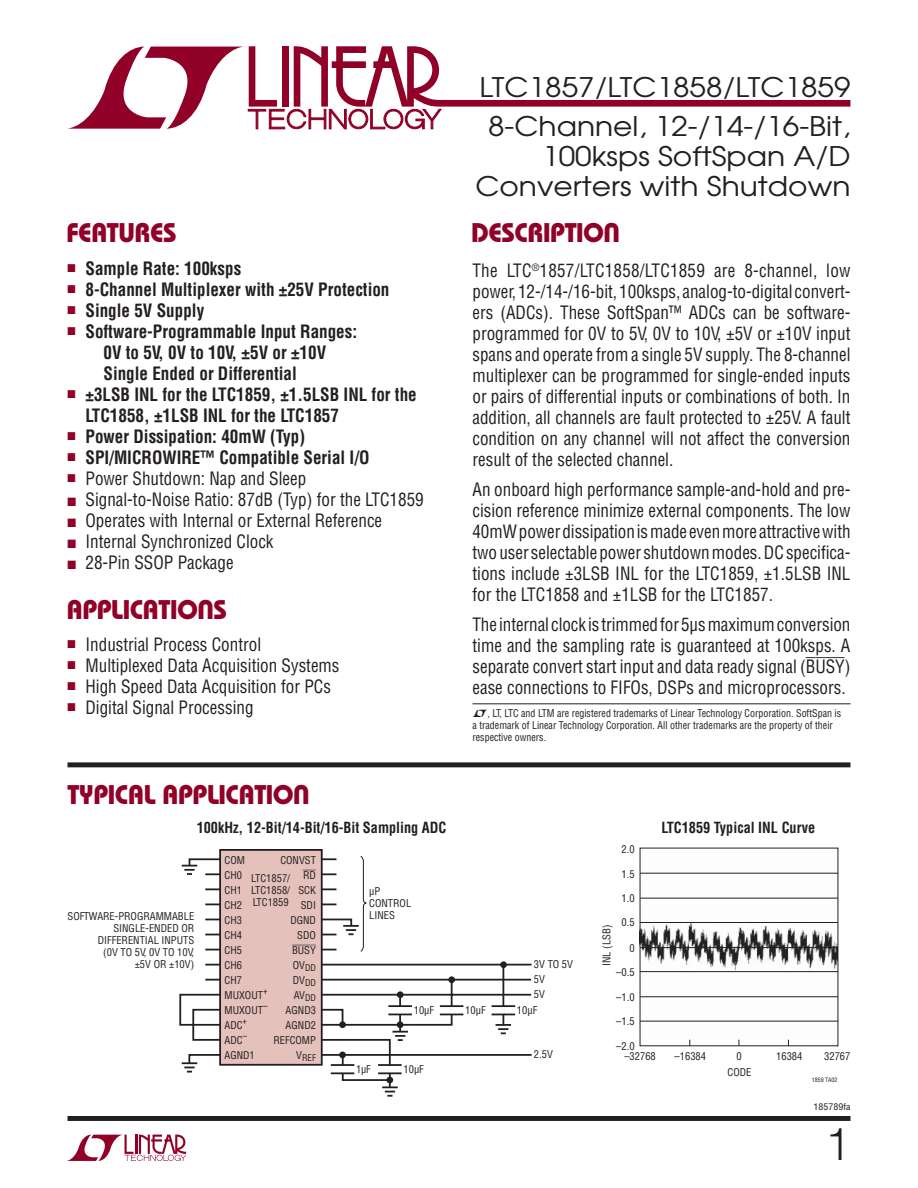
<style>
.page{position:relative;width:918px;height:1188px;background:#fff}
.page>*{position:absolute;margin:0;border:0;box-sizing:border-box;transform-origin:0 0}
.t1{font:300 45px "Helvetica";color:#231f20}
.t2{font:27px/30px "Avant Garde";color:#231f20;text-align:right;scale:1.1 1}
.t3{font:27px "Linear Bauhaus";letter-spacing:-.02em;color:#900027}
.t4{font:18px/21px "Linear Helv Cond";color:#231f20;text-align:justify;scale:.95 1}
.t5{font:700 18px/21px "Linear Helv Cond";color:#231f20;scale:.95 1}
.t6{font:700 15px "Linear Helv Cond";color:#231f20;scale:.95 1}
.t7{font:10.5px/15px "Linear Helv Cond";color:#231f20}
.t8{font:10.5px/12px "Linear Helv Cond";color:#231f20;scale:.95 1}
.t9{font:10.5px "Linear Helv Cond Ovr";color:#231f20}
.t10{font:9px "Linear Helv Cond";color:#231f20;scale:1.1 1}
.t11{font:9px "Linear Helv Cond";color:#231f20}
.t12{font:6px "Linear Helv Cond";color:#231f20}
.s1{color:#900027}
.s2{font-family:"Linear Helv Cond Ovr"}
</style>
<div class="page">
<svg style="left:67px;top:1135px;width:119px;height:26px"></svg>
<div style="left:68px;top:1116px;width:782px;height:5px;background:#231f20"></div>
<svg style="left:68px;top:46px;width:782px;height:83px"></svg>
<div style="left:68px;top:762px;width:782px;height:5px;background:#231f20"></div>
<hr style="left:472px;top:703px;width:378px;height:1px;background:#231f20">
<hr style="left:502px;top:965px;width:2px;height:66px;background:#231f20">
<hr style="left:205px;top:964px;width:327px;height:2px;background:#231f20">
<svg style="left:182px;top:855px;width:185px;height:97px"></svg>
<div style="left:500px;top:961px;width:7px;height:7px;background:#231f20;border-radius:50%"></div>
<div style="left:220px;top:850px;width:102px;height:215px;background:#e5c1bc"></div>
<div style="left:219px;top:849px;width:104px;height:217px;border:2px solid #231f20"></div>
<svg style="left:179px;top:978px;width:353px;height:119px"></svg>
<img style="left:642px;top:872px;width:194px;height:172px">
<hr style="left:640px;top:873px;width:198px;height:1px;background:#231f20">
<hr style="left:640px;top:1021px;width:198px;height:1px;background:#231f20">
<hr style="left:640px;top:996px;width:198px;height:1px;background:#231f20">
<hr style="left:640px;top:971px;width:198px;height:1px;background:#231f20">
<hr style="left:640px;top:947px;width:198px;height:1px;background:#231f20">
<hr style="left:640px;top:922px;width:198px;height:1px;background:#231f20">
<hr style="left:640px;top:898px;width:198px;height:1px;background:#231f20">
<h2 class="t2" style="left:480px;top:75px;width:339px">LTC1857/LTC1858/LTC1859</h2>
<h2 class="t3" style="left:67px;top:223px;width:112px">FEATURES</h2>
<h2 class="t2" style="left:475px;top:114px;width:343px">8-Channel, 12-/14-/16-Bit,<br>100ksps SoftSpan A/D<br>Converters with Shutdown</h2>
<h2 class="t3" style="left:471px;top:223px;width:151px">DESCRIPTION</h2>
<p class="t5" style="left:68px;top:260px;width:184px"><sup>■</sup> Sample Rate: 100ksps</p>
<p class="t5" style="left:68px;top:281px;width:340px"><sup>■</sup> 8-Channel Multiplexer with ±25V Protection</p>
<p class="t5" style="left:68px;top:302px;width:145px"><sup>■</sup> Single 5V Supply</p>
<p class="t5" style="left:103px;top:323px;width:269px;text-indent:-36px"><sup>■</sup> Software-Programmable Input Ranges:<br>0V to 5V, 0V to 10V, ±5V or ±10V<br>Single Ended or Differential</p>
<p class="t5" style="left:85px;top:386px;width:350px;text-indent:-18px"><sup>■</sup> ±3LSB INL for the LTC1859, ±1.5LSB INL for the<br>LTC1858, ±1LSB INL for the LTC1857</p>
<p class="t5" style="left:68px;top:428px;width:252px"><sup>■</sup> Power Dissipation: 40mW (Typ)</p>
<p class="t5" style="left:68px;top:449px;width:319px"><sup>■</sup> SPI/MICROWIRE™ Compatible Serial I/O</p>
<p class="t4" style="left:68px;top:470px;width:253px"><sup>■</sup> Power Shutdown: Nap and Sleep</p>
<p class="t4" style="left:68px;top:491px;width:377px"><span class="s1">■</span> Signal-to-Noise Ratio: 87dB (Typ) for the LTC1859</p>
<p class="t4" style="left:68px;top:512px;width:333px"><span class="s1">■</span> Operates with Internal or External Reference</p>
<p class="t4" style="left:68px;top:533px;width:218px"><span class="s1">■</span> Internal Synchronized Clock</p>
<p class="t4" style="left:68px;top:554px;width:176px"><span class="s1">■</span> 28-Pin SSOP Package</p>
<p class="t4" style="left:472px;top:262px;width:399px">The LTC<sup>®</sup>1857/LTC1858/LTC1859 are 8-channel, low power, 12-/14-/16-bit, 100ksps, analog-to-digital convert&shy;ers (ADCs). These SoftSpan™ ADCs can be software&shy;programmed for 0V to 5V, 0V to 10V, ±5V or ±10V input spans and operate from a single 5V supply. The 8-channel multiplexer can be programmed for single-ended inputs or pairs of differential inputs or combinations of both. In addition, all channels are fault protected to ±25V. A fault condition on any channel will not affect the conversion result of the selected channel.</p>
<p class="t4" style="left:473px;top:481px;width:399px">An onboard high performance sample-and-hold and pre&shy;cision reference minimize external components. The low 40mW power dissipation is made even more attractive with two user selectable power shutdown modes. DC specifica&shy;tions include ±3LSB INL for the LTC1859, ±1.5LSB INL for the LTC1858 and ±1LSB for the LTC1857.</p>
<p class="t4" style="left:472px;top:616px;width:399px">The internal clock is trimmed for 5μs maximum conversion time and the sampling rate is guaranteed at 100ksps. A separate convert start input and data ready signal (<span class="s2">BUSY</span>) ease connections to FIFOs, DSPs and microprocessors.</p>
<h2 class="t3" style="left:66px;top:600px;width:162px">APPLICATIONS</h2>
<p class="t4" style="left:68px;top:636px;width:205px"><sup>■</sup> Industrial Process Control</p>
<p class="t4" style="left:68px;top:657px;width:288px"><sup>■</sup> Multiplexed Data Acquisition Systems</p>
<p class="t4" style="left:68px;top:678px;width:279px"><sup>■</sup> High Speed Data Acquisition for PCs</p>
<p class="t4" style="left:68px;top:699px;width:197px"><sup>■</sup> Digital Signal Processing</p>
<p class="t8" style="left:472px;top:709px;width:390px;text-indent:15px">, LT, LTC and LTM are registered trademarks of Linear Technology Corporation. SoftSpan is a trademark of Linear Technology Corporation. All other trademarks are the property of their respective owners.</p>
<h2 class="t3" style="left:68px;top:785px;width:244px">TYPICAL APPLICATION</h2>
<p class="t6" style="left:197px;top:822px;width:264px">100kHz, 12-Bit/14-Bit/16-Bit Sampling ADC</p>
<p class="t7" style="left:68px;top:912px;width:128px;line-height:12px;text-align:right">SOFTWARE-PROGRAMMABLE<br>SINGLE-ENDED OR<br>DIFFERENTIAL INPUTS<br>(0V TO 5V, 0V TO 10V,<br>±5V OR ±10V)</p>
<p class="t7" style="left:225px;top:854px;width:45px">COM<br>CH0<br>CH1<br>CH2<br>CH3<br>CH4<br>CH5<br>CH6<br>CH7<br>MUXOUT<sup>+<br></sup>MUXOUT<sup>–<br></sup>ADC<sup>+<br></sup>ADC<sup>–<br></sup>AGND1</p>
<p class="t7" style="left:280px;top:854px;width:37px">CONVST</p>
<p class="t9" style="left:303px;top:869px;width:14px">RD</p>
<p class="t7" style="left:290px;top:884px;width:27px;text-align:right">SCK<br>SDI<br>DGND<br>SDO</p>
<p class="t9" style="left:292px;top:944px;width:25px">BUSY</p>
<p class="t7" style="left:273px;top:959px;width:44px;text-align:right">OV<sub>DD<br></sub>DV<sub>DD<br></sub>AV<sub>DD<br></sub>AGND3<br>AGND2<br>REFCOMP</p>
<p class="t11" style="left:296px;top:1054px;width:21px"><sup>V</sup>REF</p>
<p class="t7" style="left:251px;top:873px;width:40px;line-height:12px;text-align:justify">LTC1857/ LTC1858/ LTC1859</p>
<p class="t7" style="left:369px;top:886px;width:43px;line-height:12px">μP<br>CONTROL<br>LINES</p>
<p class="t7" style="left:414px;top:1004px;width:22px">10μF</p>
<p class="t7" style="left:356px;top:1063px;width:16px">1μF</p>
<p class="t7" style="left:404px;top:1063px;width:22px">10μF</p>
<p class="t7" style="left:465px;top:1004px;width:22px">10μF</p>
<p class="t7" style="left:534px;top:958px;width:41px">3V TO 5V<br>5V<br>5V</p>
<p class="t7" style="left:517px;top:1004px;width:22px">10μF</p>
<p class="t7" style="left:534px;top:1049px;width:20px">2.5V</p>
<p class="t7" style="left:622px;top:843px;width:15px">2.0</p>
<p class="t7" style="left:622px;top:868px;width:15px">1.5</p>
<p class="t7" style="left:601px;top:966px;width:43px;rotate:-90deg">INL (LSB)</p>
<p class="t7" style="left:622px;top:892px;width:15px">1.0</p>
<p class="t7" style="left:622px;top:916px;width:15px">0.5</p>
<p class="t7" style="left:629px;top:942px;width:7px">0</p>
<p class="t7" style="left:616px;top:966px;width:20px">–0.5</p>
<p class="t7" style="left:616px;top:991px;width:20px">–1.0</p>
<p class="t7" style="left:616px;top:1015px;width:20px">–1.5</p>
<p class="t6" style="left:661px;top:822px;width:164px">LTC1859 Typical INL Curve</p>
<p class="t7" style="left:616px;top:1040px;width:20px">–2.0</p>
<p class="t7" style="left:624px;top:1050px;width:33px">–32768</p>
<p class="t7" style="left:737px;top:1050px;width:7px">0</p>
<p class="t7" style="left:675px;top:1050px;width:33px">–16384</p>
<p class="t7" style="left:776px;top:1050px;width:28px">16384</p>
<p class="t7" style="left:824px;top:1050px;width:28px">32767</p>
<p class="t7" style="left:728px;top:1066px;width:25px">CODE</p>
<p class="t12" style="left:812px;top:1078px;width:27px">1859 TA02</p>
<p class="t10" style="left:814px;top:1104px;width:35px">185789fa</p>
<h1 class="t1" style="left:825px;top:1128px;width:27px">1</h1>
</div>
